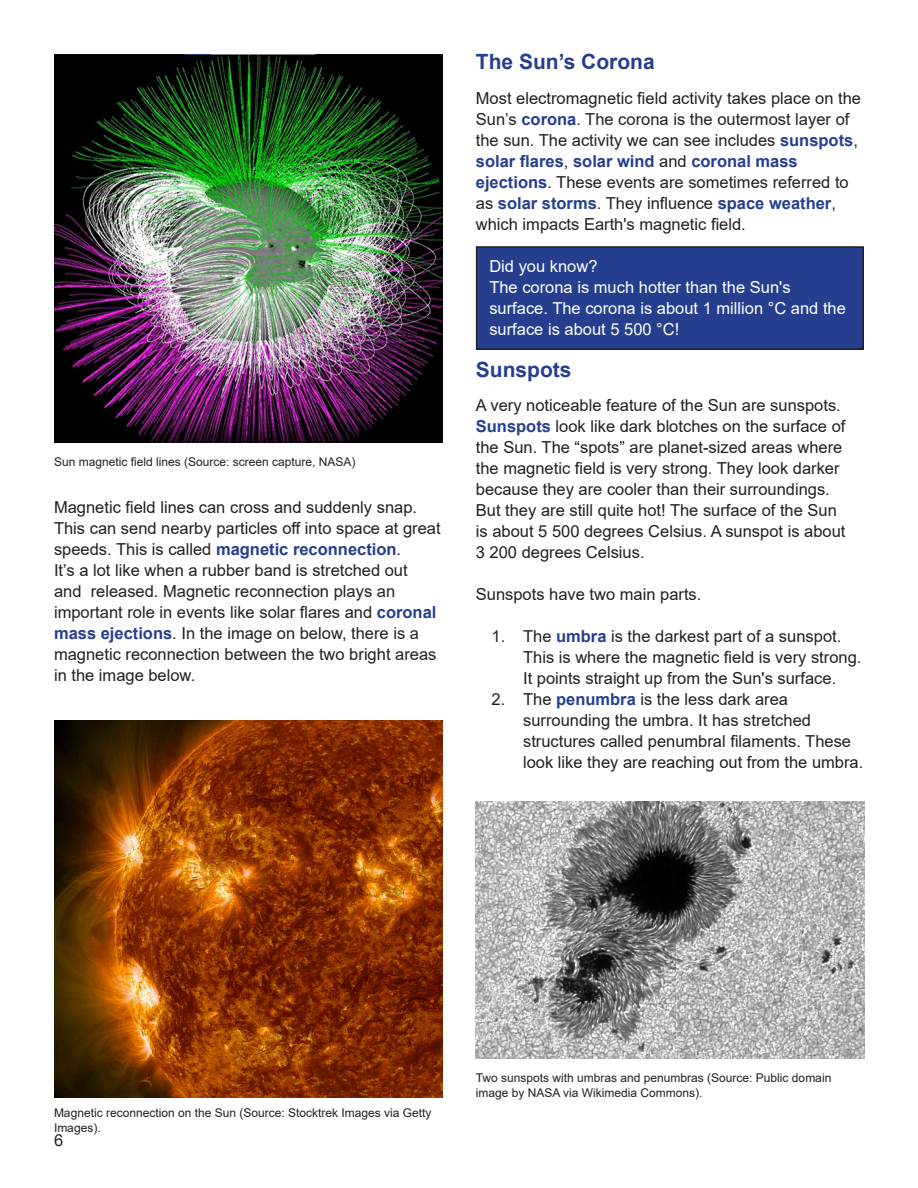
<style>
.page{position:relative;width:918px;height:1188px;background:#fff}
.page>*{position:absolute;margin:0;border:0;box-sizing:border-box;transform-origin:0 0}
.t1{font:700 21px "Arial";color:#253f8e}
.Body_text{font:16.5px/21px "Arial";color:#231f20}
.did_you_know{font:16.5px/21px "Arial";color:#fff}
.t2{font:12px/15px "Arial";color:#231f20}
.s1{font-weight:700;color:#253f8e}
</style>
<div class="page">
<div style="left:477px;top:247px;width:386px;height:102px;background:#253f8e"></div>
<div style="left:476px;top:246px;width:388px;height:104px;border:2px solid #231f20"></div>
<img style="left:54px;top:54px;width:388px;height:388px">
<img style="left:54px;top:720px;width:388px;height:377px">
<img style="left:476px;top:801px;width:388px;height:257px">
<p class="t2" style="left:54px;top:454px;width:303px">Sun magnetic field lines (Source: screen capture, NASA)</p>
<p class="Body_text" style="left:54px;top:496px;width:388px">Magnetic field lines can cross and suddenly snap.<br>This can send nearby particles off into space at great speeds. This is called <span class="s1">magnetic reconnection</span>.<br>It’s a lot like when a rubber band is stretched out<br>and released. Magnetic reconnection plays an important role in events like solar flares and <span class="s1">coronal mass ejections</span>. In the image on below, there is a magnetic reconnection between the two bright areas in the image below.</p>
<h4 class="t1" style="left:476px;top:47px;width:180px">The Sun’s Corona</h4>
<p class="Body_text" style="left:476px;top:87px;width:387px">Most electromagnetic field activity takes place on the Sun’s <span class="s1">corona</span>. The corona is the outermost layer of the sun. The activity we can see includes <span class="s1">sunspots</span>, <span class="s1">solar flares</span>, <span class="s1">solar wind</span> and <span class="s1">coronal mass ejections</span>. These events are sometimes referred to as <span class="s1">solar storms</span>. They influence <span class="s1">space weather</span>, which impacts Earth's magnetic field.</p>
<p class="did_you_know" style="left:489px;top:255px;width:110px">Did you know?</p>
<p class="did_you_know" style="left:489px;top:276px;width:358px">The corona is much hotter than the Sun's surface. The corona is about 1 million °C and the surface is about 5 500 °C!</p>
<h4 class="t1" style="left:476px;top:355px;width:97px">Sunspots</h4>
<p class="Body_text" style="left:476px;top:395px;width:371px">A very noticeable feature of the Sun are sunspots.<br><span class="s1">Sunspots</span> look like dark blotches on the surface of the Sun. The “spots” are planet-sized areas where the magnetic field is very strong. They look darker because they are cooler than their surroundings.<br>But they are still quite hot! The surface of the Sun is about 5 500 degrees Celsius. A sunspot is about 3 200 degrees Celsius.</p>
<p class="Body_text" style="left:476px;top:584px;width:227px">Sunspots have two main parts.</p>
<p class="Body_text" style="left:523px;top:626px;width:340px;text-indent:-32px">1. The <span class="s1">umbra</span> is the darkest part of a sunspot.<br>This is where the magnetic field is very strong.<br>It points straight up from the Sun's surface.</p>
<p class="Body_text" style="left:523px;top:689px;width:342px;text-indent:-32px">2. The <span class="s1">penumbra</span> is the less dark area surrounding the umbra. It has stretched structures called penumbral filaments. These look like they are reaching out from the umbra.</p>
<p class="t2" style="left:54px;top:1105px;width:379px">Magnetic reconnection on the Sun (Source: Stocktrek Images via Getty<br>Images).</p>
<p class="Body_text" style="left:54px;top:1130px;width:11px">6</p>
<p class="t2" style="left:476px;top:1070px;width:357px">Two sunspots with umbras and penumbras (Source: Public domain image by NASA via Wikimedia Commons).</p>
</div>
